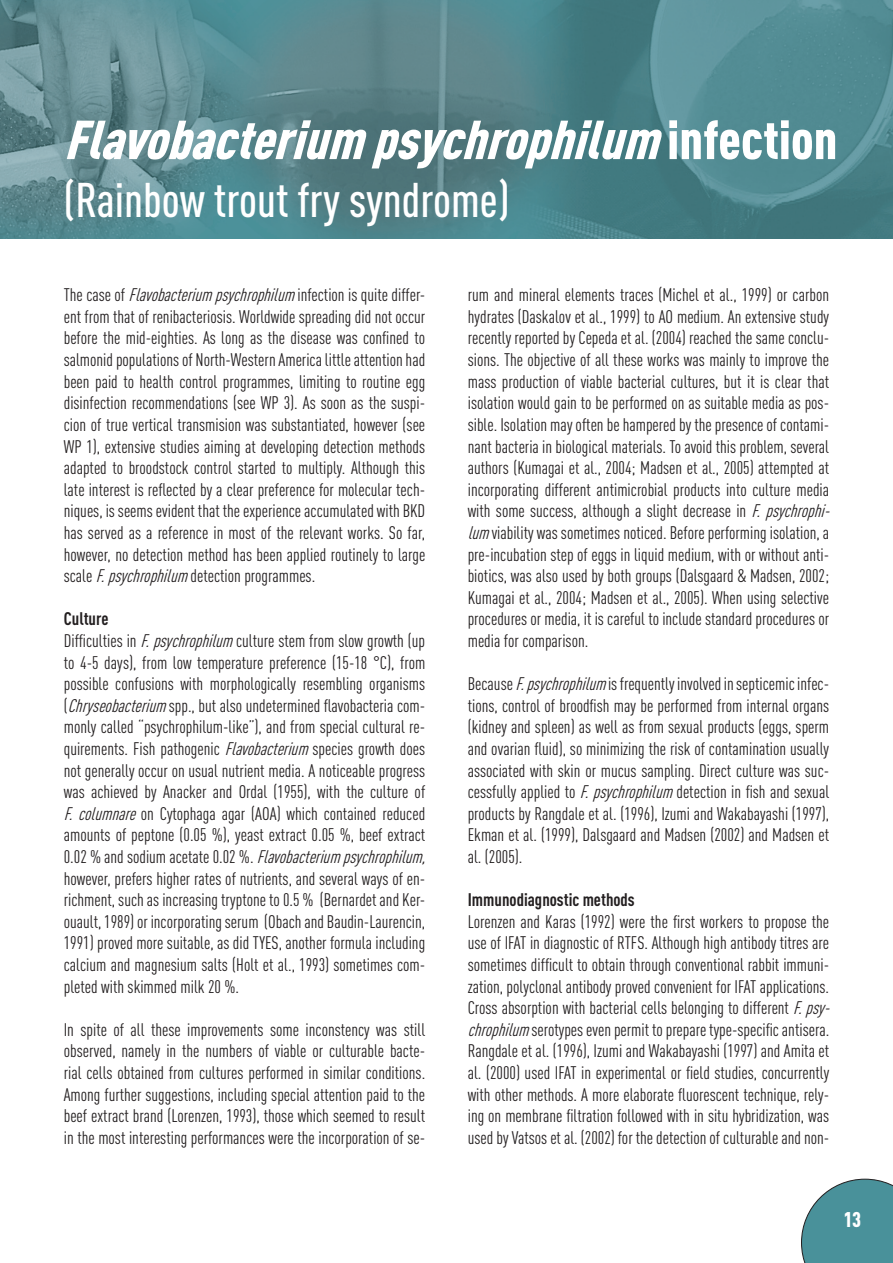
<style>
.page{position:relative;width:893px;height:1263px;background:#fff}
.page>*{position:absolute;margin:0;border:0;box-sizing:border-box;transform-origin:0 0}
.t1{font:italic 900 54px "DIN Cond";color:#fff}
.t2{font:500 48px "DIN Cond";color:#fff}
.t3{font:900 21px "DIN Cond";color:#fff}
.t4{font:18px/21.6px "DIN Cond";color:#231f20;text-align:justify}
.t5{font:700 18px "DIN Cond";color:#231f20}
.s1{font-style:normal}
.s2{font-style:italic}
.s3{font-weight:700}
</style>
<div class="page">
<img style="left:0;top:0;width:893px;height:238px">
<svg style="left:801px;top:1179px;width:92px;height:84px"></svg>
<h1 class="t1" style="left:64px;top:106px;width:775px">Flavobacterium psychrophilum <span class="s1">i n f e c t i o n</span></h1>
<h2 class="t2" style="left:64px;top:171px;width:447px">(Rainbow trout fry syndrome)</h2>
<p class="t4" style="left:64px;top:284px;width:363px">The case of <span class="s2">Flavobacterium psychrophilum</span> infection is quite differ&shy;ent from that of renibacteriosis. Worldwide spreading did not occur before the mid-eighties. As long as the disease was confined to salmonid populations of North-Western America little attention had been paid to health control programmes, limiting to routine egg disinfection recommendations (see WP 3). As soon as the suspi&shy;cion of true vertical transmision was substantiated, however (see WP 1), extensive studies aiming at developing detection methods adapted to broodstock control started to multiply. Although this late interest is reflected by a clear preference for molecular tech&shy;niques, is seems evident that the experience accumulated with BKD has served as a reference in most of the relevant works. So far, however, no detection method has been applied routinely to large scale <span class="s2">F.psychrophilum</span> detection programmes.</p>
<p class="t4" style="left:64px;top:608px;width:368px;text-align:left"><span class="s3">Culture<br></span>Difficulties in <span class="s2">F.psychrophilum</span> culture stem from slow growth (up to 4-5 days), from low temperature preference (15-18 °C), from possible confusions with morphologically resembling organisms (<span class="s2">Chryseobacterium</span> spp., but also undetermined flavobacteria com&shy;monly called “psychrophilum-like”), and from special cultural re&shy;quirements. Fish pathogenic <span class="s2">Flavobacterium</span> species growth does not generally occur on usual nutrient media. A noticeable progress was achieved by Anacker and Ordal (1955), with the culture of <span class="s2">F.columnare</span>on Cytophaga agar (AOA) which contained reduced amounts of peptone (0.05 %), yeast extract 0.05 %, beef extract 0 . 0 2 % a n d s o d i u m a c e t a t e 0 . 0 2 % . <span class="s2">Flavobacterium psychrophilum, </span>however, prefers higher rates of nutrients, and several ways of en&shy;richment, such as increasing tryptone to 0.5 % (Bernardet and Ker&shy;ouault, 1989) or incorporating serum (Obach and Baudin-Laurencin, 1991) proved more suitable, as did TYES, another formula including calcium and magnesium salts (Holt et al., 1993) sometimes com&shy;pleted with skimmed milk 20 %.</p>
<p class="t4" style="left:64px;top:1018px;width:363px">In spite of all these improvements some inconstency was still observed, namely in the numbers of viable or culturable bacte&shy;rial cells obtained from cultures performed in similar conditions.<br>Among further suggestions, including special attention paid to the beef extract brand (Lorenzen, 1993), those which seemed to result in the most interesting performances were the incorporation of se-</p>
<p class="t4" style="left:468px;top:284px;width:368px;text-align:left">rum and mineral elements traces (Michel et al., 1999) or carbon hydrates (Daskalov et al., 1999) to AO medium. An extensive study recently reported by Cepeda et al. (2004) reached the same conclu&shy;sions. The objective of all these works was mainly to improve the mass production of viable bacterial cultures, but it is clear that isolation would gain to be performed on as suitable media as pos&shy;sible. Isolation may often be hampered by the presence of contami&shy;nant bacteria in biological materials. To avoid this problem, several authors (Kumagai et al., 2004; Madsen et al., 2005) attempted at incorporating different antimicrobial products into culture media with some success, although a slight decrease in <span class="s2">F.psychrophi&shy;lum</span> viability was sometimes noticed. Before performing isolation, a pre-incubation step of eggs in liquid medium, with or without anti&shy;biotics, was also used by both groups (Dalsgaard &amp; Madsen, 2002; Kumagai et al., 2004; Madsen et al., 2005). When using selective procedures or media, it is careful to include standard procedures or media for comparison.</p>
<p class="t4" style="left:468px;top:673px;width:363px">Because <span class="s2">F.psychrophilum</span> is frequently involved in septicemic infec&shy;tions, control of broodfish may be performed from internal organs (kidney and spleen) as well as from sexual products (eggs, sperm and ovarian fluid), so minimizing the risk of contamination usually associated with skin or mucus sampling. Direct culture was suc&shy;cessfully applied to <span class="s2">F.psychrophilum</span> detection in fish and sexual products by Rangdale et al. (1996), Izumi and Wakabayashi (1997), Ekman et al. (1999), Dalsgaard and Madsen (2002) and Madsen et al. (2005).</p>
<p class="t5" style="left:468px;top:889px;width:169px">Immunodiagnostic methods</p>
<p class="t4" style="left:468px;top:910px;width:368px;text-align:left">Lorenzen and Karas (1992) were the first workers to propose the use of IFAT in diagnostic of RTFS. Although high antibody titres are sometimes difficult to obtain through conventional rabbit immuni&shy;zation, polyclonal antibody proved convenient for IFAT applications.<br>Cross absorption with bacterial cells belonging to different <span class="s2">F.psy&shy;chrophilum</span> serotypes even permit to prepare type-specific antisera.<br>Rangdale et al. (1996), Izumi and Wakabayashi (1997) and Amita et al. (2000) used IFAT in experimental or field studies, concurrently with other methods. A more elaborate fluorescent technique, rely&shy;ing on membrane filtration followed with in situ hybridization, was used by Vatsos et al. (2002) for the detection of culturable and non-</p>
<p class="t3" style="left:843px;top:1206px;width:19px">13</p>
</div>
